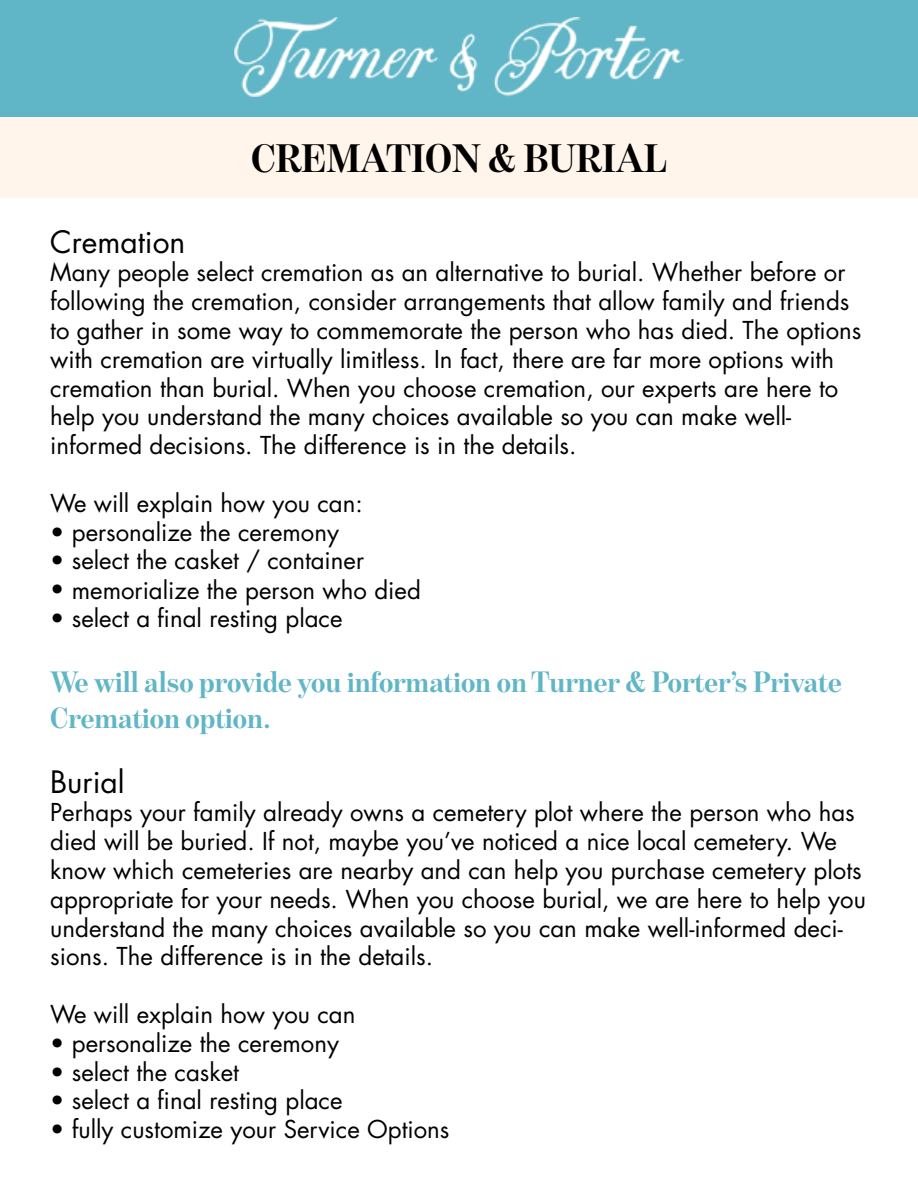
<style>
.page{position:relative;width:918px;height:1188px;background:#fff}
.page>*{position:absolute;margin:0;border:0;box-sizing:border-box;transform-origin:0 0}
.t1{font:700 40.5px "Benton Mod Disp";color:#000}
.t2{font:700 30px/36px "Benton Mod Disp";color:#60b6c6}
.t3{font:30px "Futura Std";color:#000}
.t4{font:24px/28.8px "Futura Std";color:#000}
</style>
<div class="page">
<div style="left:0;top:60px;width:918px;height:138px;background:#fff5ea"></div>
<div style="left:0;top:0;width:918px;height:117px;background:#60b6c6"></div>
<img style="left:234px;top:17px;width:450px;height:80px">
<h1 class="t1" style="left:251px;top:136px;width:417px">CREMATION &amp; BURIAL</h1>
<p class="t3" style="left:50px;top:222px;width:137px">Cremation</p>
<p class="t4" style="left:50px;top:259px;width:813px">Many people select cremation as an alternative to burial. Whether before or following the cremation, consider arrangements that allow family and friends to gather in some way to commemorate the person who has died. The options with cremation are virtually limitless. In fact, there are far more options with cremation than burial. When you choose cremation, our experts are here to help you understand the many choices available so you can make well&shy;informed decisions. The difference is in the details.</p>
<p class="t4" style="left:50px;top:489px;width:314px">We will explain how you can:</p>
<p class="t4" style="left:50px;top:518px;width:290px">• personalize the ceremony</p>
<p class="t4" style="left:50px;top:547px;width:315px">• select the casket / container</p>
<p class="t4" style="left:50px;top:577px;width:372px">• memorialize the person who died</p>
<p class="t4" style="left:50px;top:604px;width:294px">• select a final resting place</p>
<p class="t2" style="left:50px;top:664px;width:793px">We will also provide you information on Turner &amp; Porter’s Private<br>Cremation option.</p>
<p class="t3" style="left:50px;top:762px;width:76px">Burial</p>
<p class="t4" style="left:50px;top:799px;width:817px">Perhaps your family already owns a cemetery plot where the person who has died will be buried. If not, maybe you’ve noticed a nice local cemetery. We know which cemeteries are nearby and can help you purchase cemetery plots appropriate for your needs. When you choose burial, we are here to help you understand the many choices available so you can make well-informed deci&shy;sions. The difference is in the details.</p>
<p class="t4" style="left:50px;top:1000px;width:307px">We will explain how you can</p>
<p class="t4" style="left:50px;top:1029px;width:290px">• personalize the ceremony</p>
<p class="t4" style="left:50px;top:1058px;width:190px">• select the casket</p>
<p class="t4" style="left:50px;top:1087px;width:294px">• select a final resting place</p>
<p class="t4" style="left:50px;top:1115px;width:401px">• fully customize your Service Options</p>
</div>
